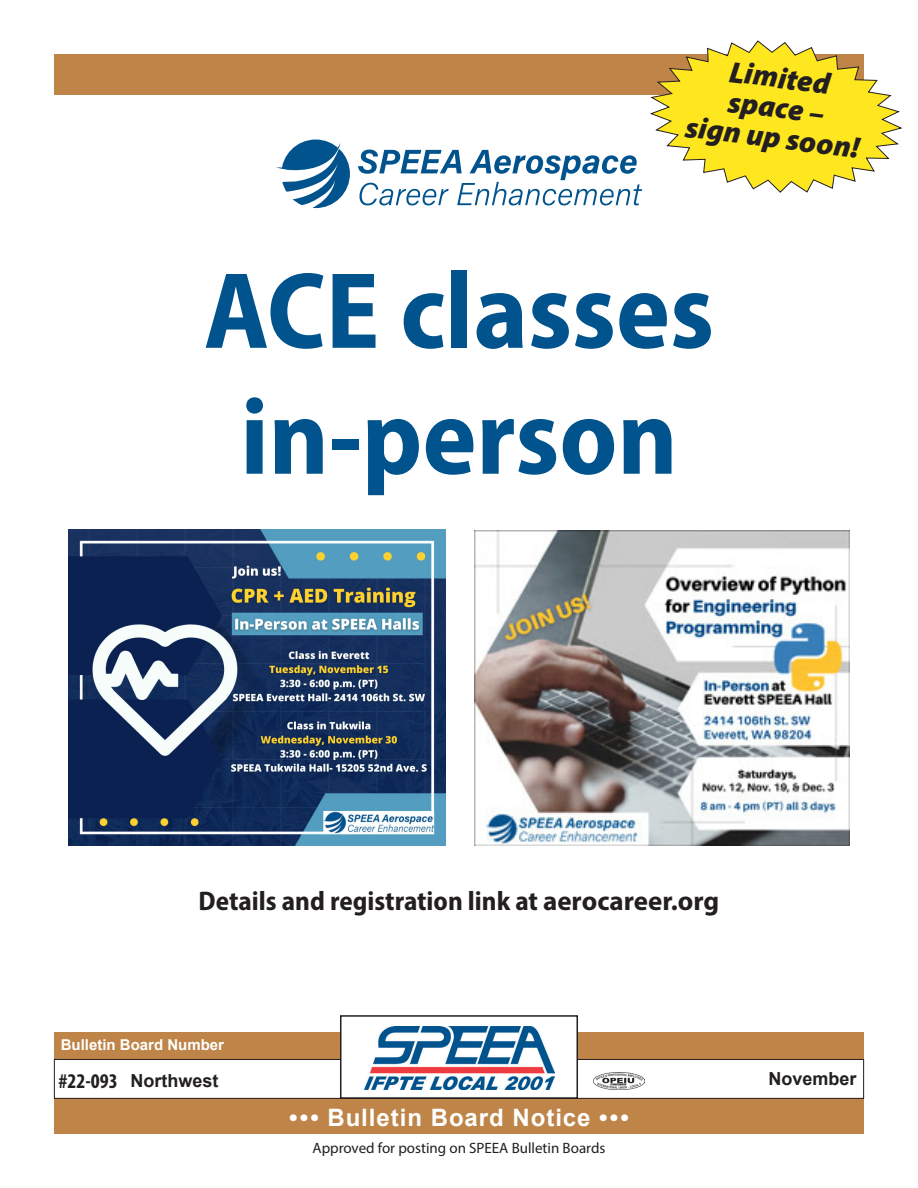
<style>
.page{position:relative;width:918px;height:1188px;background:#fff}
.page>*{position:absolute;margin:0;border:0;box-sizing:border-box;transform-origin:0 0}
.t1{font:700 semi-condensed 109.5px/126px "Myriad Pro";color:#00538d;text-align:center}
.t2{font:italic 900 30px/30px "Myriad Pro";color:#231f20;text-align:center}
.Body{font:700 semi-condensed 27px "Myriad Pro";color:#231f20}
.t3{font:700 24px "Arial";letter-spacing:.04em;color:#fff}
.t4{font:700 condensed 21px "Myriad Pro";color:#231f20}
.t5{font:700 18px "Arial";color:#231f20}
.t6{font:15px "Myriad Pro";color:#231f20}
.t7{font:700 15px "Arial";color:#fff}
.s1{font-stretch:normal}
</style>
<div class="page">
<div style="left:54px;top:1033px;width:810px;height:101px;background:#be8448"></div>
<div style="left:54px;top:1059px;width:810px;height:39px;background:#fff"></div>
<div style="left:54px;top:1059px;width:810px;height:40px;border:1px solid #231f20"></div>
<div style="left:54px;top:54px;width:810px;height:40px;background:#be8448"></div>
<img style="left:594px;top:1073px;width:50px;height:17px">
<div style="left:341px;top:1016px;width:236px;height:82px;background:#fff"></div>
<div style="left:340px;top:1015px;width:238px;height:84px;border:2px solid #231f20"></div>
<img style="left:365px;top:1026px;width:189px;height:64px">
<svg style="left:358px;top:150px;width:284px;height:55px"></svg>
<div style="left:281px;top:140px;width:69px;height:68px;background:#00538d;border-radius:50%"></div>
<svg style="left:276px;top:139px;width:68px;height:70px"></svg>
<svg style="left:649px;top:40px;width:254px;height:153px"></svg>
<img style="left:474px;top:530px;width:375px;height:315px">
<img style="left:68px;top:529px;width:378px;height:316px">
<p class="t2" style="left:695px;top:51px;width:177px;rotate:7deg">Limited space –<br>sign up soon!</p>
<p class="t1" style="left:204px;top:245px;width:511px">ACE classes in-person</p>
<p class="Body" style="left:199px;top:883px;width:522px">Details and registration link at <span class="s1">aerocareer.org</span></p>
<p class="t7" style="left:61px;top:1035px;width:165px">Bulletin Board Number</p>
<p class="t5" style="left:130px;top:1068px;width:90px">Northwest</p>
<p class="t4" style="left:59px;top:1067px;width:61px">#22-093</p>
<p class="t5" style="left:768px;top:1066px;width:90px">November</p>
<p class="t3" style="left:289px;top:1101px;width:341px">••• Bulletin Board Notice •••</p>
<p class="t6" style="left:313px;top:1138px;width:294px">Approved for posting on SPEEA Bulletin Boards</p>
</div>
